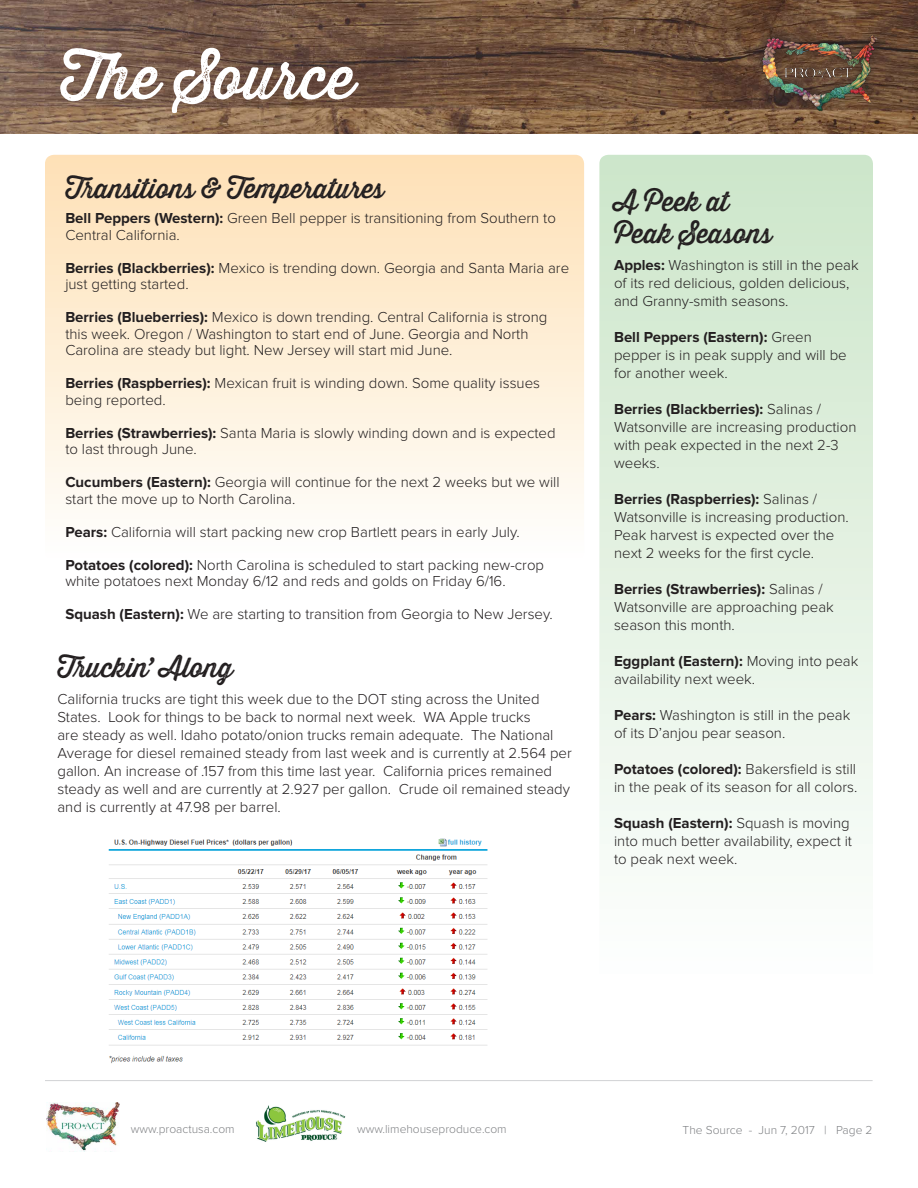
<style>
.page{position:relative;width:918px;height:1188px;background:#fff}
.page>*{position:absolute;margin:0;border:0;box-sizing:border-box;transform-origin:0 0}
.t1{font:60px "Thirsty Rough Reg One";color:#fff}
.t2{font:27px/32.4px "Thirsty Rough Reg One";color:#231f20}
.t3{font:700 27px "Proxima Nova";color:#fff}
.t4{font:300 15px/18px "Proxima Nova";color:#231f20}
.t5{font:300 12px "Proxima Nova";color:#808285}
.s1{font-weight:700}
</style>
<div class="page">
<hr style="left:45px;top:1080px;width:828px;height:1px;background:#d1d2d4">
<img style="left:0;top:0;width:918px;height:134px">
<div style="left:752px;top:25px;width:133px;height:94px;background:#231f20;opacity:.6"></div>
<img style="left:761px;top:36px;width:115px;height:76px">
<img style="left:46px;top:1102px;width:74px;height:49px">
<img style="left:256px;top:1105px;width:90px;height:37px">
<img style="left:108px;top:838px;width:380px;height:226px">
<svg style="left:599px;top:155px;width:274px;height:689px;background:#e0efde"></svg>
<svg style="left:45px;top:155px;width:539px;height:355px;background:#feedd4"></svg>
<h1 class="t1" style="left:60px;top:33px;width:296px">The Source</h1>
<h2 class="t3" style="left:227px;top:80px;width:138px">Jun 7, 2017</h2>
<h2 class="t2" style="left:65px;top:172px;width:320px">Transitions &amp; Temperatures</h2>
<p class="t4" style="left:65px;top:211px;width:492px;line-height:16.5px"><span class="s1">Bell Peppers (Western):</span> Green Bell pepper is transitioning from Southern to<br>Central California.</p>
<p class="t4" style="left:65px;top:260px;width:505px;line-height:16.5px"><span class="s1">Berries (Blackberries):</span> Mexico is trending down. Georgia and Santa Maria are just getting started.</p>
<p class="t4" style="left:65px;top:310px;width:484px;line-height:16.5px"><span class="s1">Berries (Blueberries):</span> Mexico is down trending. Central California is strong this week. Oregon / Washington to start end of June. Georgia and North<br>Carolina are steady but light. New Jersey will start mid June.</p>
<p class="t4" style="left:65px;top:376px;width:476px;line-height:16.5px"><span class="s1">Berries (Raspberries):</span> Mexican fruit is winding down. Some quality issues being reported.</p>
<p class="t4" style="left:65px;top:425px;width:492px;line-height:16.5px"><span class="s1">Berries (Strawberries):</span> Santa Maria is slowly winding down and is expected to last through June.</p>
<p class="t4" style="left:65px;top:475px;width:496px;line-height:16.5px"><span class="s1">Cucumbers (Eastern):</span> Georgia will continue for the next 2 weeks but we will start the move up to North Carolina.</p>
<p class="t4" style="left:65px;top:523px;width:456px"><span class="s1">Pears:</span> California will start packing new crop Bartlett pears in early July.</p>
<p class="t4" style="left:65px;top:557px;width:480px;line-height:16.5px"><span class="s1">Potatoes (colored):</span> North Carolina is scheduled to start packing new-crop white potatoes next Monday 6/12 and reds and golds on Friday 6/16.</p>
<p class="t4" style="left:65px;top:606px;width:489px"><span class="s1">Squash (Eastern):</span> We are starting to transition from Georgia to New Jersey.</p>
<h2 class="t2" style="left:57px;top:651px;width:177px">Truckin’ Along</h2>
<p class="t4" style="left:57px;top:690px;width:516px">California trucks are tight this week due to the DOT sting across the United States. Look for things to be back to normal next week. WA Apple trucks<br>are steady as well. Idaho potato/onion trucks remain adequate. The National Average for diesel remained steady from last week and is currently at 2.564 per gallon. An increase of .157 from this time last year. California prices remained steady as well and are currently at 2.927 per gallon. Crude oil remained steady and is currently at 47.98 per barrel.</p>
<h2 class="t2" style="left:614px;top:185px;width:159px">A Peek at<br>Peak Seasons</h2>
<p class="t4" style="left:614px;top:257px;width:246px"><span class="s1">Apples:</span> Washington is still in the peak of its red delicious, golden delicious, and Granny-smith seasons.</p>
<p class="t4" style="left:614px;top:329px;width:234px"><span class="s1">Bell Peppers (Eastern):</span> Green pepper is in peak supply and will be for another week.</p>
<p class="t4" style="left:614px;top:401px;width:244px"><span class="s1">Berries (Blackberries):</span> Salinas /<br>Watsonville are increasing production with peak expected in the next 2-3 weeks.</p>
<p class="t4" style="left:614px;top:491px;width:236px"><span class="s1">Berries (Raspberries):</span> Salinas / Watsonville is increasing production.<br>Peak harvest is expected over the next 2 weeks for the first cycle.</p>
<p class="t4" style="left:614px;top:581px;width:221px"><span class="s1">Berries (Strawberries):</span> Salinas /<br>Watsonville are approaching peak season this month.</p>
<p class="t4" style="left:614px;top:653px;width:246px"><span class="s1">Eggplant (Eastern):</span> Moving into peak availability next week.</p>
<p class="t4" style="left:614px;top:707px;width:238px"><span class="s1">Pears:</span> Washington is still in the peak of its D’anjou pear season.</p>
<p class="t4" style="left:614px;top:761px;width:245px"><span class="s1">Potatoes (colored):</span> Bakersfield is still in the peak of its season for all colors.</p>
<p class="t4" style="left:614px;top:815px;width:240px"><span class="s1">Squash (Eastern):</span> Squash is moving into much better availability, expect it to peak next week.</p>
<p class="t5" style="left:131px;top:1124px;width:105px">www.proactusa.com</p>
<p class="t5" style="left:357px;top:1123px;width:151px">www.limehouseproduce.com</p>
<p class="t5" style="left:683px;top:1124px;width:192px">The Source - Jun 7, 2017 | Page 2</p>
</div>
